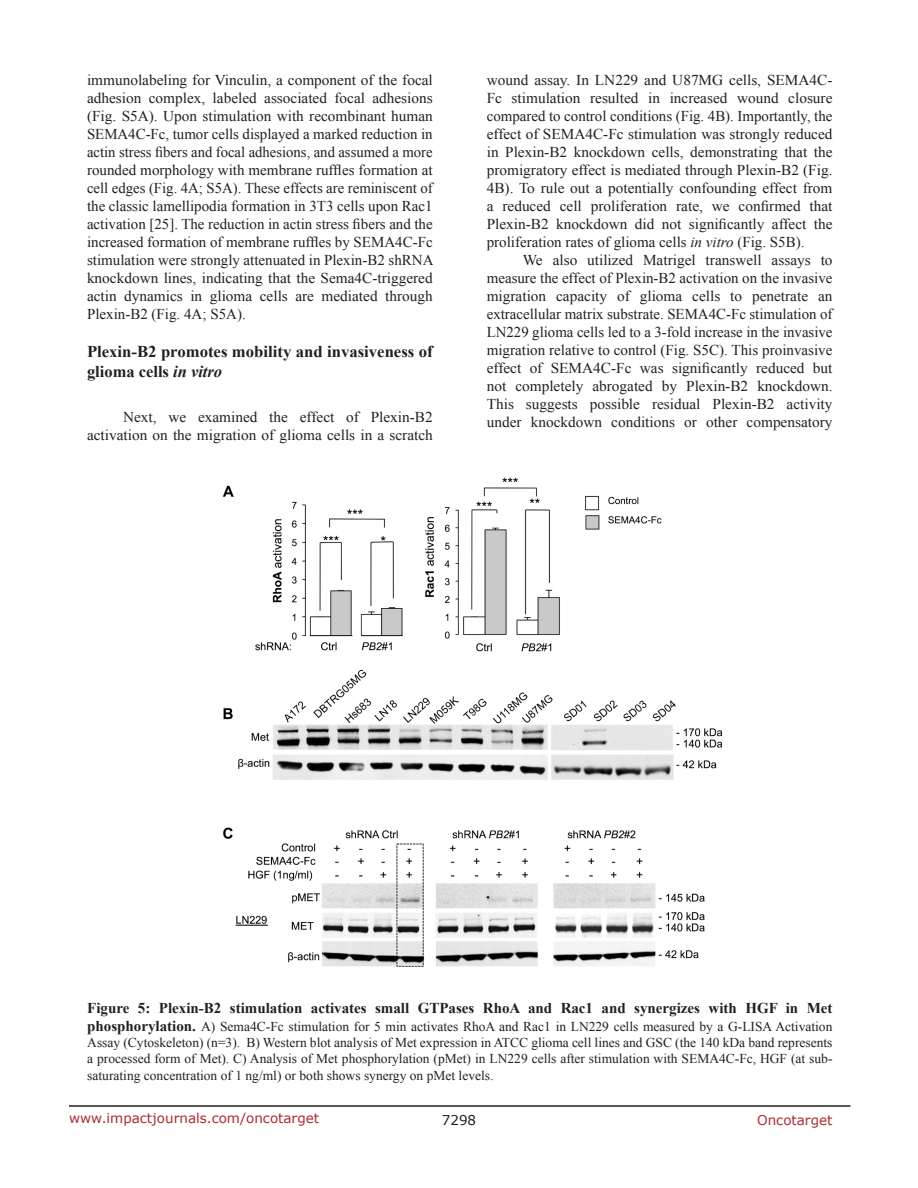
<style>
.page{position:relative;width:918px;height:1188px;background:#fff}
.page>*{position:absolute;margin:0;border:0;box-sizing:border-box;transform-origin:0 0}
.SubHeading{font:700 16.5px/19.8px "Times New Roman";color:#221f22}
.BodyText{font:15px/18px "Times New Roman";color:#221f22;text-align:justify}
.FigureText{font:700 15px "Times New Roman";color:#221f22}
.FigureText-2{font:13.5px/16.2px "Times New Roman";color:#221f22;text-align:justify}
.t1{font:13.5px "Verdana";color:#ac2b31}
.t2{font:13.5px "Verdana";color:#221f22}
.s1{font-style:italic}
.s2{font-weight:700;font-size:15px}
</style>
<div class="page">
<hr style="left:69px;top:1105px;width:781px;height:2px;background:#231f20">
<img style="left:223px;top:477px;width:500px;height:490px">
<p class="BodyText" style="left:87px;top:71px;width:348px">immunolabeling for Vinculin, a component of the focal adhesion complex, labeled associated focal adhesions (Fig. S5A). Upon stimulation with recombinant human SEMA4C-Fc, tumor cells displayed a marked reduction in actin stress fibers and focal adhesions, and assumed a more rounded morphology with membrane ruffles formation at cell edges (Fig. 4A; S5A). These effects are reminiscent of the classic lamellipodia formation in 3T3 cells upon Rac1 activation [25]. The reduction in actin stress fibers and the increased formation of membrane ruffles by SEMA4C-Fc stimulation were strongly attenuated in Plexin-B2 shRNA knockdown lines, indicating that the Sema4C-triggered actin dynamics in glioma cells are mediated through Plexin-B2 (Fig. 4A; S5A).</p>
<p class="SubHeading" style="left:87px;top:341px;width:347px">Plexin-B2 promotes mobility and invasiveness of glioma cells <span class="s1">in vitro</span></p>
<p class="BodyText" style="left:87px;top:408px;width:347px;text-align:right">Next, we examined the effect of Plexin-B2 activation on the migration of glioma cells in a scratch</p>
<p class="BodyText" style="left:487px;top:71px;width:347px">wound assay. In LN229 and U87MG cells, SEMA4C-Fc stimulation resulted in increased wound closure compared to control conditions (Fig. 4B). Importantly, the effect of SEMA4C-Fc stimulation was strongly reduced in Plexin-B2 knockdown cells, demonstrating that the promigratory effect is mediated through Plexin-B2 (Fig.<br>4B). To rule out a potentially confounding effect from a reduced cell proliferation rate, we confirmed that Plexin-B2 knockdown did not significantly affect the proliferation rates of glioma cells <span class="s1">in vitro</span> (Fig. S5B).</p>
<p class="BodyText" style="left:487px;top:251px;width:347px;text-indent:36px">We also utilized Matrigel transwell assays to measure the effect of Plexin-B2 activation on the invasive migration capacity of glioma cells to penetrate an extracellular matrix substrate. SEMA4C-Fc stimulation of LN229 glioma cells led to a 3-fold increase in the invasive migration relative to control (Fig. S5C). This proinvasive effect of SEMA4C-Fc was significantly reduced but not completely abrogated by Plexin-B2 knockdown.<br>This suggests possible residual Plexin-B2 activity under knockdown conditions or other compensatory</p>
<p class="FigureText" style="left:87px;top:998px;width:747px">Figure 5: Plexin-B2 stimulation activates small GTPases RhoA and Rac1 and synergizes with HGF in Met</p>
<p class="FigureText-2" style="left:87px;top:1018px;width:747px"><span class="s2">phosphorylation.</span> A) Sema4C-Fc stimulation for 5 min activates RhoA and Rac1 in LN229 cells measured by a G-LISA Activation Assay (Cytoskeleton) (n=3). B) Western blot analysis of Met expression in ATCC glioma cell lines and GSC (the 140 kDa band represents a processed form of Met). C) Analysis of Met phosphorylation (pMet) in LN229 cells after stimulation with SEMA4C-Fc, HGF (at sub&shy;saturating concentration of 1 ng/ml) or both shows synergy on pMet levels.</p>
<p class="t1" style="left:69px;top:1109px;width:252px">www.impactjournals.com/oncotarget</p>
<p class="t2" style="left:442px;top:1111px;width:36px">7298</p>
<p class="t1" style="left:757px;top:1111px;width:77px">Oncotarget</p>
</div>
